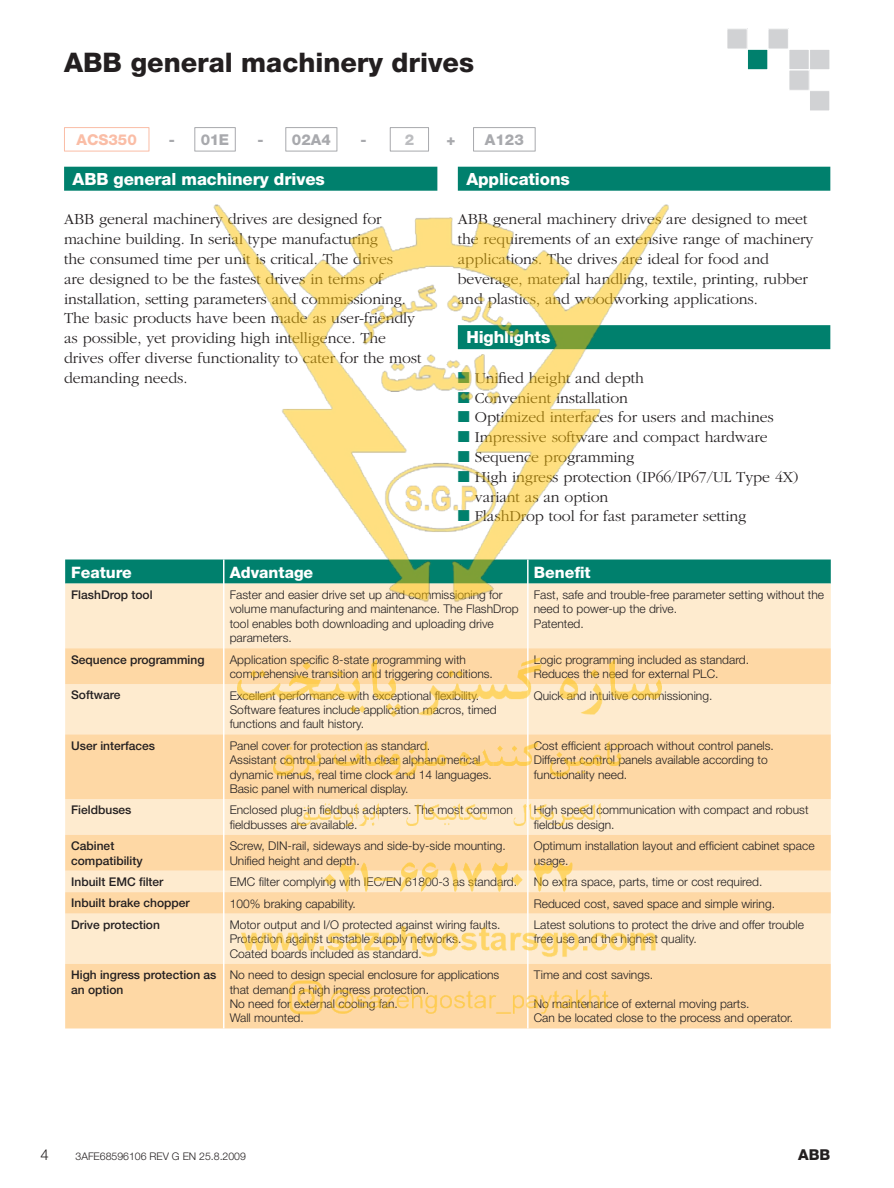
<style>
.page{position:relative;width:894px;height:1188px;background:#fff}
.page>*{position:absolute;margin:0;border:0;box-sizing:border-box;transform-origin:0 0}
.t1{font:800 27px "Helvetica Neue";color:#231f20}
.t2{font:800 16.8px "Helvetica Neue";letter-spacing:-.005em;color:#fff}
.t3{font:300 15.75px/19.8px "Garamond";letter-spacing:-.005em;color:#231f20}
.t4{font:800 15.75px "Helvetica Neue";color:#fff}
.t5{font:800 15px "Helvetica Neue";color:#a8a9ad}
.t6{font:800 15px "Helvetica Neue";color:#fabda6}
.t7{font:800 15px "Helvetica Neue";color:#231f20}
.t8{font:300 15px "Helvetica Neue";color:#231f20}
.t9{font:800 15px "Helvetica Neue";color:#bcbdc0}
.t10{font:300 12px/14.4px "Helvetica Neue";color:#231f20}
.t11{font:500 12px/14.4px "Helvetica Neue";color:#231f20}
.t12{font:300 10.5px "Helvetica Neue";color:#231f20}
.s1{color:#00806d}
</style>
<div class="page">
<div style="left:726px;top:29px;width:20px;height:20px;background:#d1d2d4"></div>
<div style="left:726px;top:28px;width:21px;height:21px;border:1px solid #fff"></div>
<div style="left:747px;top:49px;width:20px;height:21px;background:#00806d"></div>
<div style="left:746px;top:49px;width:21px;height:21px;border:1px solid #fff"></div>
<div style="left:767px;top:29px;width:21px;height:20px;background:#d1d2d4"></div>
<div style="left:767px;top:28px;width:21px;height:21px;border:1px solid #fff"></div>
<div style="left:788px;top:49px;width:20px;height:21px;background:#d1d2d4"></div>
<div style="left:788px;top:49px;width:21px;height:21px;border:1px solid #fff"></div>
<div style="left:809px;top:49px;width:20px;height:21px;background:#d1d2d4"></div>
<div style="left:808px;top:49px;width:21px;height:21px;border:1px solid #fff"></div>
<div style="left:788px;top:70px;width:20px;height:20px;background:#d1d2d4"></div>
<div style="left:788px;top:70px;width:21px;height:21px;border:1px solid #fff"></div>
<div style="left:809px;top:91px;width:20px;height:20px;background:#d1d2d4"></div>
<div style="left:808px;top:90px;width:21px;height:21px;border:1px solid #fff"></div>
<img style="left:64px;top:106px;width:767px;height:923px">
<h1 class="t1" style="left:64px;top:53px;width:411px">ABB general machinery drives</h1>
<p class="t6" style="left:76px;top:134px;width:62px">ACS350</p>
<p class="t5" style="left:169px;top:134px;width:62px">- 01E</p>
<p class="t5" style="left:257px;top:134px;width:75px">- 02A4</p>
<p class="t5" style="left:360px;top:134px;width:8px">-</p>
<p class="t9" style="left:404px;top:134px;width:11px">2</p>
<p class="t5" style="left:446px;top:134px;width:10px">+</p>
<p class="t5" style="left:484px;top:134px;width:40px">A123</p>
<h2 class="t2" style="left:73px;top:173px;width:253px">ABB general machinery drives</h2>
<p class="t3" style="left:64px;top:211px;width:358px">ABB general machinery drives are designed for machine building. In serial type manufacturing<br>the consumed time per unit is critical. The drives<br>are designed to be the fastest drives in terms of installation, setting parameters and commissioning.<br>The basic products have been made as user-friendly as possible, yet providing high intelligence. The drives offer diverse functionality to cater for the most demanding needs.</p>
<h2 class="t2" style="left:466px;top:173px;width:105px">Applications</h2>
<p class="t3" style="left:457px;top:211px;width:357px">ABB general machinery drives are designed to meet the requirements of an extensive range of machinery applications. The drives are ideal for food and beverage, material handling, textile, printing, rubber and plastics, and woodworking applications.</p>
<h2 class="t2" style="left:466px;top:331px;width:85px">Highlights</h2>
<h3 class="t3" style="left:457px;top:369px;width:187px"><span class="s1">■</span> Unified height and depth</h3>
<h3 class="t3" style="left:457px;top:389px;width:172px"><span class="s1">■</span> Convenient installation</h3>
<h3 class="t3" style="left:457px;top:409px;width:317px"><span class="s1">■</span> Optimized interfaces for users and machines</h3>
<h3 class="t3" style="left:457px;top:428px;width:311px"><span class="s1">■</span> Impressive software and compact hardware</h3>
<h3 class="t3" style="left:457px;top:448px;width:178px"><span class="s1">■</span> Sequence programming</h3>
<h3 class="t3" style="left:474px;top:468px;width:325px;text-indent:-17px"><span class="s1">■</span> High ingress protection (IP66/IP67/UL Type 4X) variant as an option</h3>
<h3 class="t3" style="left:457px;top:508px;width:290px"><span class="s1">■</span> FlashDrop tool for fast parameter setting</h3>
<h3 class="t4" style="left:71px;top:566px;width:62px">Feature</h3>
<h3 class="t4" style="left:230px;top:566px;width:85px">Advantage</h3>
<h3 class="t4" style="left:533px;top:566px;width:58px">Benefit</h3>
<p class="t11" style="left:71px;top:588px;width:83px">FlashDrop tool</p>
<p class="t10" style="left:230px;top:588px;width:290px">Faster and easier drive set up and commissioning for volume manufacturing and maintenance. The FlashDrop tool enables both downloading and uploading drive parameters.</p>
<p class="t10" style="left:533px;top:588px;width:292px">Fast, safe and trouble-free parameter setting without the need to power-up the drive.<br>Patented.</p>
<p class="t11" style="left:71px;top:653px;width:135px">Sequence programming</p>
<p class="t10" style="left:230px;top:653px;width:264px">Application specific 8-state programming with comprehensive transition and triggering conditions.</p>
<p class="t10" style="left:533px;top:653px;width:217px">Logic programming included as standard.<br>Reduces the need for external PLC.</p>
<p class="t11" style="left:71px;top:689px;width:51px">Software</p>
<p class="t10" style="left:230px;top:689px;width:268px">Excellent performance with exceptional flexibility.<br>Software features include application macros, timed functions and fault history.</p>
<p class="t10" style="left:533px;top:689px;width:180px">Quick and intuitive commissioning.</p>
<p class="t11" style="left:71px;top:739px;width:85px">User interfaces</p>
<p class="t10" style="left:230px;top:739px;width:263px">Panel cover for protection as standard.<br>Assistant control panel with clear alphanumerical dynamic menus, real time clock and 14 languages.<br>Basic panel with numerical display.</p>
<p class="t10" style="left:533px;top:739px;width:241px">Cost efficient approach without control panels.<br>Different control panels available according to functionality need.</p>
<p class="t11" style="left:71px;top:804px;width:62px">Fieldbuses</p>
<p class="t10" style="left:230px;top:804px;width:284px">Enclosed plug-in fieldbus adapters. The most common fieldbusses are available.</p>
<p class="t10" style="left:533px;top:804px;width:276px">High speed communication with compact and robust fieldbus design.</p>
<p class="t11" style="left:71px;top:840px;width:73px">Cabinet compatibility</p>
<p class="t10" style="left:230px;top:840px;width:277px">Screw, DIN-rail, sideways and side-by-side mounting.<br>Unified height and depth.</p>
<p class="t10" style="left:533px;top:840px;width:282px">Optimum installation layout and efficient cabinet space usage.</p>
<p class="t11" style="left:71px;top:875px;width:94px">Inbuilt EMC filter</p>
<p class="t10" style="left:230px;top:875px;width:289px">EMC filter complying with IEC/EN 61800-3 as standard.</p>
<p class="t10" style="left:533px;top:875px;width:230px">No extra space, parts, time or cost required.</p>
<p class="t11" style="left:71px;top:897px;width:120px">Inbuilt brake chopper</p>
<p class="t10" style="left:230px;top:897px;width:128px">100% braking capability.</p>
<p class="t10" style="left:533px;top:897px;width:242px">Reduced cost, saved space and simple wiring.</p>
<p class="t11" style="left:71px;top:918px;width:90px">Drive protection</p>
<p class="t10" style="left:230px;top:918px;width:272px">Motor output and I/O protected against wiring faults.<br>Protection against unstable supply networks.<br>Coated boards included as standard.</p>
<p class="t10" style="left:533px;top:918px;width:271px">Latest solutions to protect the drive and offer trouble free use and the highest quality.</p>
<p class="t11" style="left:71px;top:968px;width:147px">High ingress protection as an option</p>
<p class="t10" style="left:230px;top:969px;width:271px">No need to design special enclosure for applications that demand a high ingress protection.<br>No need for external cooling fan.<br>Wall mounted.</p>
<p class="t10" style="left:533px;top:969px;width:121px">Time and cost savings.</p>
<p class="t10" style="left:533px;top:997px;width:261px">No maintenance of external moving parts.<br>Can be located close to the process and operator.</p>
<p class="t8" style="left:40px;top:1149px;width:10px">4</p>
<p class="t12" style="left:75px;top:1152px;width:172px">3AFE68596106 REV G EN 25.8.2009</p>
<p class="t7" style="left:797px;top:1149px;width:34px">ABB</p>
</div>
